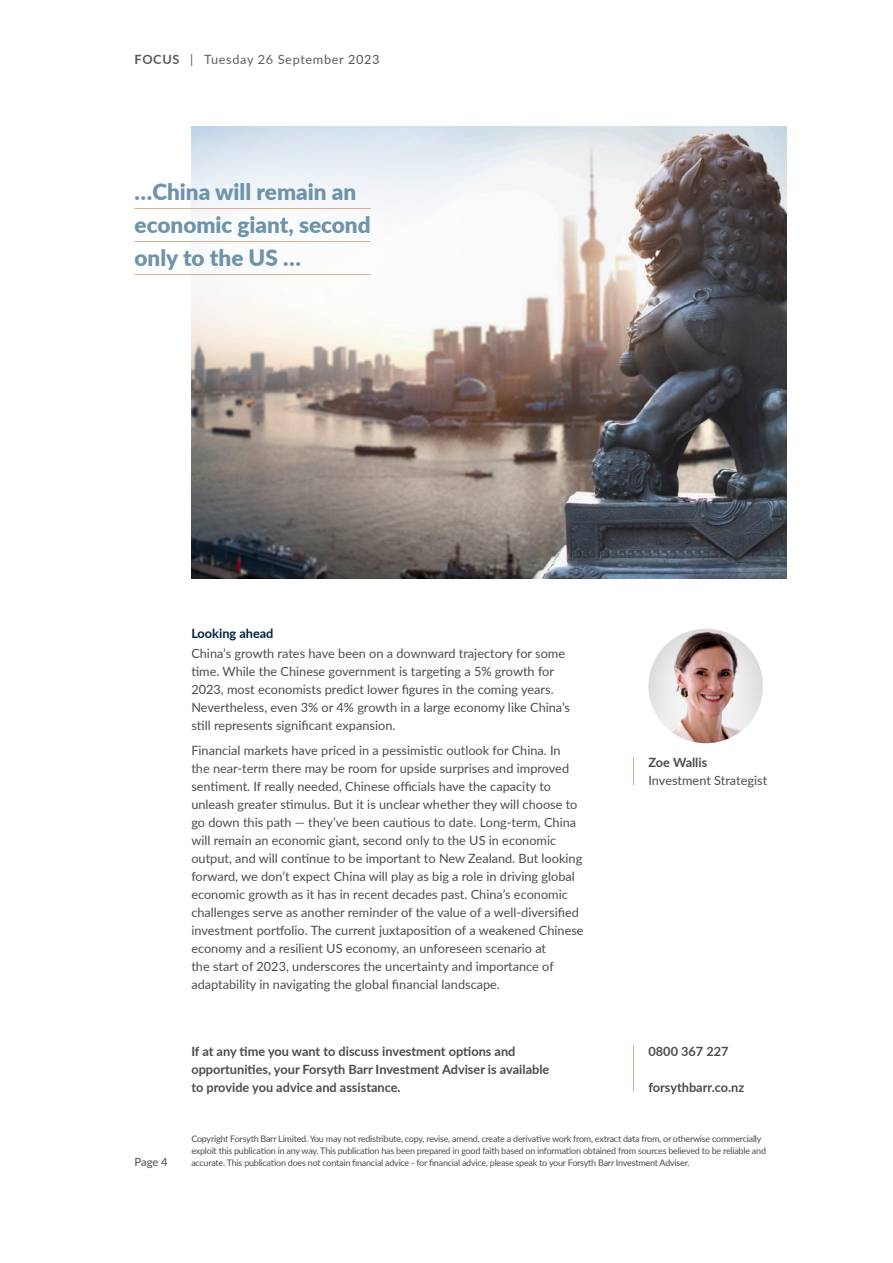
<style>
.page{position:relative;width:893px;height:1263px;background:#fff}
.page>*{position:absolute;margin:0;border:0;box-sizing:border-box;transform-origin:0 0}
.PullQuoteColour{font:900 22.5px "Lato";color:#6e94ab}
._01_FB_Body_Copy{font:12.75px/18px "Lato";color:#4b4c4d}
._01_FB_Body_Copy-2{font:700 12.75px/18px "Lato";color:#4b4c4d}
._01_FB_Body_Copy-3{font:12.75px "Lato";letter-spacing:.05em;color:#4b4c4d}
._02_FB_Sub_heading_s{font:700 12.75px "Lato";color:#00223f}
.t1{font:11.25px "Lato";color:#4b4c4d}
._00_FB_Footnote_styl{font:9px/12px "Lato";letter-spacing:-.025em;color:#4b4c4d}
.s1{font-weight:700}
</style>
<div class="page">
<img style="left:191px;top:126px;width:596px;height:452px">
<hr style="left:633px;top:1045px;width:1px;height:47px;background:#d1ae94">
<svg style="left:633px;top:757px;width:1px;height:28px"></svg>
<img style="left:648px;top:629px;width:115px;height:114px;border-radius:57px">
<svg style="left:134px;top:126px;width:417px;height:334px"></svg>
<hr style="left:135px;top:208px;width:236px;height:1px;background:#d1ae94">
<hr style="left:135px;top:241px;width:236px;height:1px;background:#d1ae94">
<hr style="left:135px;top:274px;width:236px;height:1px;background:#d1ae94">
<p class="_01_FB_Body_Copy-3" style="left:135px;top:51px;width:247px"><span class="s1">FOCUS</span> | Tuesday 26 September 2023</p>
<p class="PullQuoteColour" style="left:135px;top:175px;width:223px">…China will remain an</p>
<p class="PullQuoteColour" style="left:135px;top:208px;width:238px">economic giant, second</p>
<p class="PullQuoteColour" style="left:135px;top:241px;width:168px">only to the US …</p>
<p class="_02_FB_Sub_heading_s" style="left:191px;top:624px;width:84px">Looking ahead</p>
<p class="_01_FB_Body_Copy" style="left:191px;top:644px;width:380px">China’s growth rates have been on a downward trajectory for some time. While the Chinese government is targeting a 5% growth for 2023, most economists predict lower figures in the coming years.<br>Nevertheless, even 3% or 4% growth in a large economy like China’s still represents significant expansion.</p>
<p class="_01_FB_Body_Copy" style="left:191px;top:741px;width:394px">Financial markets have priced in a pessimistic outlook for China. In<br>the near-term there may be room for upside surprises and improved sentiment. If really needed, Chinese officials have the capacity to unleash greater stimulus. But it is unclear whether they will choose to go down this path — they’ve been cautious to date. Long-term, China will remain an economic giant, second only to the US in economic output, and will continue to be important to New Zealand. But looking forward, we don’t expect China will play as big a role in driving global economic growth as it has in recent decades past. China’s economic challenges serve as another reminder of the value of a well-diversified investment portfolio. The current juxtaposition of a weakened Chinese economy and a resilient US economy, an unforeseen scenario at<br>the start of 2023, underscores the uncertainty and importance of adaptability in navigating the global financial landscape.</p>
<p class="_01_FB_Body_Copy" style="left:648px;top:753px;width:120px"><span class="s1">Zoe Wallis<br></span>Investment Strategist</p>
<p class="t1" style="left:135px;top:1153px;width:35px">Page 4</p>
<p class="_01_FB_Body_Copy-2" style="left:191px;top:1041px;width:359px">If at any time you want to discuss investment options and opportunities, your Forsyth Barr Investment Adviser is available to provide you advice and assistance.</p>
<p class="_01_FB_Body_Copy-2" style="left:648px;top:1041px;width:82px">0800 367 227</p>
<p class="_01_FB_Body_Copy-2" style="left:648px;top:1077px;width:97px">forsythbarr.co.nz</p>
<p class="_00_FB_Footnote_styl" style="left:191px;top:1132px;width:576px">Copyright Forsyth Barr Limited. You may not redistribute, copy, revise, amend, create a derivative work from, extract data from, or otherwise commercially exploit this publication in any way. This publication has been prepared in good faith based on information obtained from sources believed to be reliable and accurate. This publication does not contain financial advice - for financial advice, please speak to your Forsyth Barr Investment Adviser.</p>
</div>
